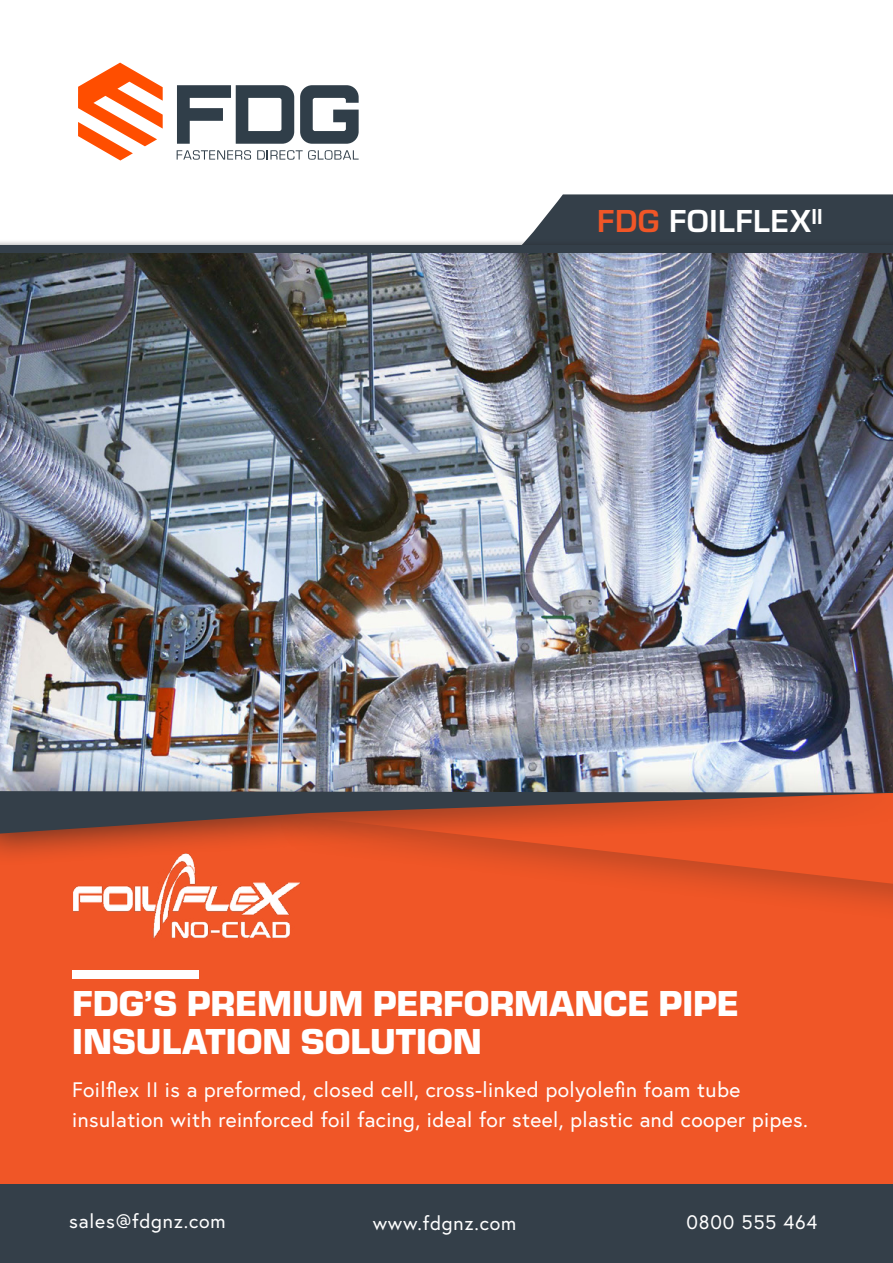
<style>
.page{position:relative;width:893px;height:1263px;background:#fff}
.page>*{position:absolute;margin:0;border:0;box-sizing:border-box;transform-origin:0 0}
.t1{font:900 37.5px/37.5px "Eurostile";color:#fff}
.t2{font:700 33px "Eurostile";letter-spacing:.02em;color:#fff}
.t3{font:21px/30px "Europa";letter-spacing:.02em;color:#fff}
.t4{font:19.5px "Europa";letter-spacing:.04em;color:#fff}
.s1{color:#f05627}
</style>
<div class="page">
<svg style="left:527px;top:194px;width:366px;height:45px;background:#404a54"></svg>
<div style="left:0;top:239px;width:893px;height:17px;background:#231f20;opacity:.27"></div>
<div style="left:0;top:245px;width:893px;height:9px;background:#343f49"></div>
<svg style="left:177px;top:85px;width:117px;height:59px"></svg>
<svg style="left:300px;top:85px;width:59px;height:59px"></svg>
<svg style="left:177px;top:150px;width:74px;height:10px"></svg>
<svg style="left:257px;top:150px;width:102px;height:10px"></svg>
<svg style="left:78px;top:63px;width:85px;height:98px"></svg>
<img style="left:0;top:254px;width:893px;height:513px">
<div style="left:0;top:793px;width:893px;height:411px;background:#f05627"></div>
<div style="left:269px;top:778px;width:624px;height:150px;background:#231f20;opacity:.25"></div>
<svg style="left:305px;top:866px;width:588px;height:18px"></svg>
<div style="left:0;top:767px;width:893px;height:99px;background:#231f20;opacity:.65"></div>
<svg style="left:0;top:791px;width:893px;height:42px"></svg>
<div style="left:72px;top:970px;width:127px;height:8px;background:#fff"></div>
<img style="left:67px;top:852px;width:238px;height:87px">
<div style="left:0;top:1185px;width:893px;height:78px;background:#343f49"></div>
<h2 class="t2" style="left:597px;top:197px;width:227px"><span class="s1">FDG</span> FOILFLEX<sup>II</sup></h2>
<h1 class="t1" style="left:72px;top:982px;width:668px">FDG’S PREMIUM PERFORMANCE PIPE<br>INSULATION SOLUTION</h1>
<p class="t3" style="left:72px;top:1074px;width:737px">Foilflex II is a preformed, closed cell, cross-linked polyolefin foam tube insulation with reinforced foil facing, ideal for steel, plastic and cooper pipes.</p>
<p class="t4" style="left:69px;top:1209px;width:158px">sales@fdgnz.com</p>
<p class="t4" style="left:373px;top:1210px;width:145px">www.fdgnz.com</p>
<p class="t4" style="left:687px;top:1209px;width:133px">0800 555 464</p>
</div>
